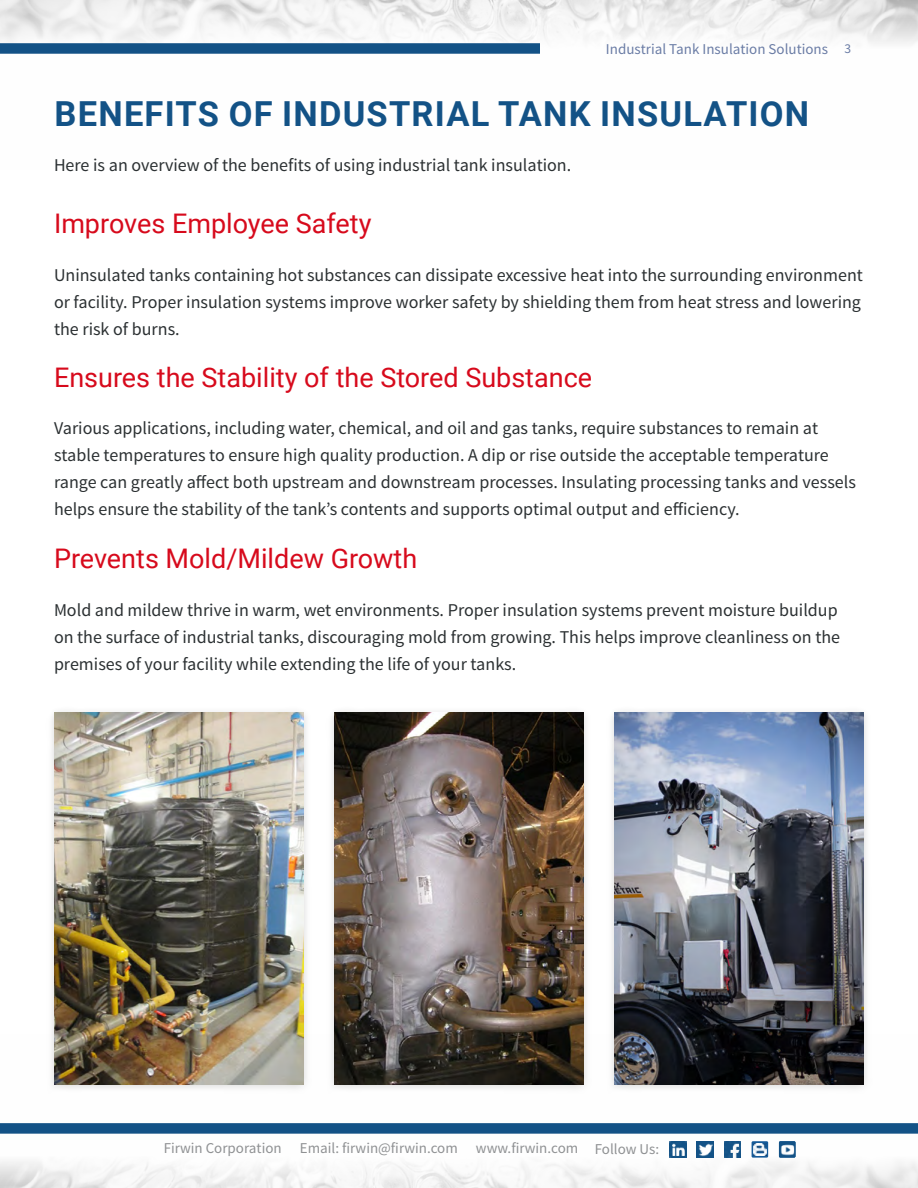
<style>
.page{position:relative;width:918px;height:1188px;background:#fff}
.page>*{position:absolute;margin:0;border:0;box-sizing:border-box;transform-origin:0 0}
.t1{font:700 34.5px "Roboto";letter-spacing:.035em;color:#135286}
.t2{font:27px "Roboto";color:#d70a1c}
.t3{font:18px/27px "Source Sans Pro";color:#2b3032}
.t4{font:15px "Source Sans Pro";color:#8f9193}
.t5{font:15px "Source Sans Pro";color:#6a7ca5}
.t6{font:13.5px "Source Sans Pro";color:#6a7ca5}
</style>
<div class="page">
<img style="left:0;top:1141px;width:918px;height:47px">
<img style="left:0;top:0;width:918px;height:44px">
<div style="left:0;top:43px;width:540px;height:11px;background:#135286"></div>
<div style="left:0;top:1123px;width:918px;height:11px;background:#135286"></div>
<img style="left:669px;top:1141px;width:17px;height:17px">
<img style="left:697px;top:1141px;width:16px;height:17px">
<img style="left:724px;top:1141px;width:17px;height:17px">
<img style="left:779px;top:1141px;width:17px;height:17px">
<svg style="left:752px;top:1141px;width:16px;height:17px"></svg>
<svg style="left:754px;top:1143px;width:12px;height:13px"></svg>
<div style="left:45px;top:705px;width:267px;height:389px;background:#000;opacity:.15"></div>
<img style="left:54px;top:713px;width:249px;height:371px">
<div style="left:326px;top:705px;width:266px;height:389px;background:#000;opacity:.15"></div>
<img style="left:334px;top:713px;width:250px;height:371px">
<div style="left:606px;top:705px;width:266px;height:389px;background:#000;opacity:.15"></div>
<img style="left:615px;top:713px;width:249px;height:371px">
<p class="t5" style="left:606px;top:39px;width:224px">Industrial Tank Insulation Solutions</p>
<p class="t6" style="left:844px;top:40px;width:8px">3</p>
<h2 class="t1" style="left:55px;top:89px;width:756px">BENEFITS OF INDUSTRIAL TANK INSULATION</h2>
<p class="t3" style="left:54px;top:152px;width:519px">Here is an overview of the benefits of using industrial tank insulation.</p>
<h3 class="t2" style="left:54px;top:205px;width:319px">Improves Employee Safety</h3>
<p class="t3" style="left:54px;top:262px;width:810px;text-align:justify">Uninsulated tanks containing hot substances can dissipate excessive heat into the surrounding environment or facility. Proper insulation systems improve worker safety by shielding them from heat stress and lowering the risk of burns.</p>
<h3 class="t2" style="left:54px;top:358px;width:540px">Ensures the Stability of the Stored Substance</h3>
<p class="t3" style="left:54px;top:415px;width:803px">Various applications, including water, chemical, and oil and gas tanks, require substances to remain at stable temperatures to ensure high quality production. A dip or rise outside the acceptable temperature range can greatly affect both upstream and downstream processes. Insulating processing tanks and vessels helps ensure the stability of the tank’s contents and supports optimal output and efficiency.</p>
<h3 class="t2" style="left:54px;top:540px;width:365px">Prevents Mold/Mildew Growth</h3>
<p class="t3" style="left:54px;top:597px;width:788px">Mold and mildew thrive in warm, wet environments. Proper insulation systems prevent moisture buildup on the surface of industrial tanks, discouraging mold from growing. This helps improve cleanliness on the premises of your facility while extending the life of your tanks.</p>
<p class="t4" style="left:164px;top:1139px;width:416px">Firwin Corporation Email: firwin@firwin.com www.firwin.com</p>
<p class="t4" style="left:595px;top:1139px;width:66px">Follow Us:</p>
</div>
